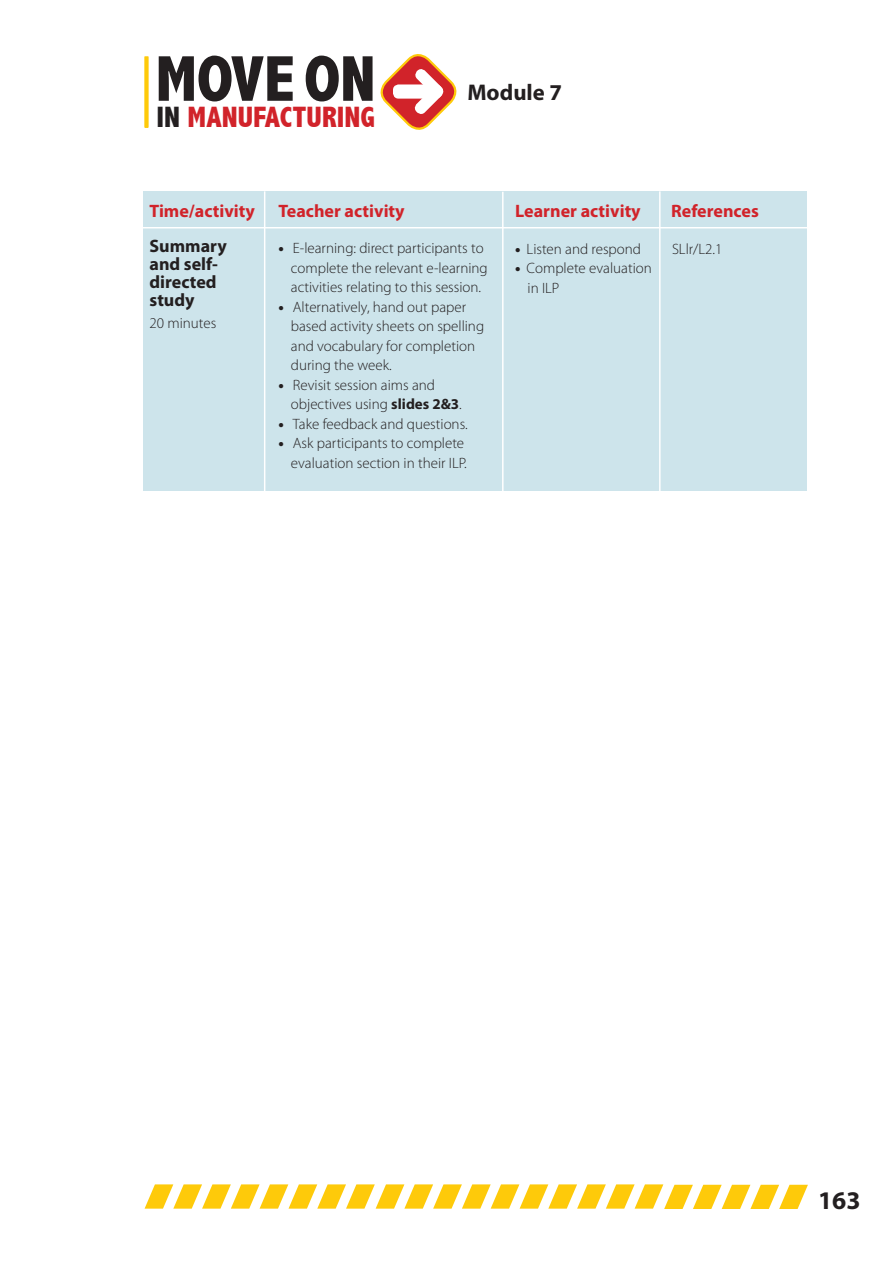
<style>
.page{position:relative;width:893px;height:1263px;background:#fff}
.page>*{position:absolute;margin:0;border:0;box-sizing:border-box;transform-origin:0 0}
.t1{font:800 condensed 65.25px "Abadi";color:#231f20}
.t2{font:800 condensed 29.55px "Abadi";color:#d1232a}
.t3{font:700 25.5px "Myriad Pro";color:#231f20}
.t4{font:700 22.8px "Myriad Pro";color:#231f20}
.t5{font:700 18px "Myriad Pro";color:#d1232a}
.t6{font:700 18px/18px "Myriad Pro";color:#231f20}
.t7{font:300 15px/19.5px "Myriad Pro";color:#231f20}
.s1{color:#231f20}
.s2{font-weight:900}
.s3{font-weight:700}
</style>
<div class="page">
<svg style="left:145px;top:1184px;width:663px;height:25px"></svg>
<hr style="left:145px;top:57px;width:3px;height:71px;background:#feca0a">
<svg style="left:380px;top:54px;width:77px;height:76px"></svg>
<hr style="left:145px;top:56px;width:3px;height:71px;background:#feca0a">
<div style="left:143px;top:191px;width:663px;height:300px;background:#cde4eb"></div>
<hr style="left:264px;top:191px;width:1px;height:306px;background:#fff">
<hr style="left:502px;top:192px;width:2px;height:307px;background:#fff">
<hr style="left:659px;top:191px;width:2px;height:306px;background:#fff">
<hr style="left:142px;top:227px;width:666px;height:1px;background:#fff">
<h1 class="t1" style="left:156px;top:44px;width:222px">MOVE ON</h1>
<h2 class="t2" style="left:156px;top:101px;width:220px"><span class="s1">IN</span> MANUFACTURING</h2>
<h3 class="t4" style="left:467px;top:83px;width:96px">Module 7</h3>
<p class="t5" style="left:150px;top:204px;width:107px">Time/activity</p>
<p class="t6" style="left:150px;top:238px;width:79px">Summary and self&shy;directed study</p>
<p class="t7" style="left:150px;top:314px;width:68px">20 minutes</p>
<p class="t5" style="left:279px;top:204px;width:128px">Teacher activity</p>
<p class="t7" style="left:291px;top:239px;width:198px;text-indent:-12px"><span class="s2">•</span> E-learning: direct participants to complete the relevant e-learning activities relating to this session.</p>
<p class="t7" style="left:291px;top:298px;width:195px;text-indent:-12px"><span class="s2">•</span> Alternatively, hand out paper based activity sheets on spelling and vocabulary for completion during the week.</p>
<p class="t7" style="left:291px;top:376px;width:172px;text-indent:-12px"><span class="s2">•</span> Revisit session aims and objectives using <span class="s3">slides 2&amp;3</span>.</p>
<p class="t7" style="left:279px;top:415px;width:191px"><span class="s2">•</span> Take feedback and questions.</p>
<p class="t7" style="left:279px;top:434px;width:190px;text-align:right"><span class="s2">•</span> Ask participants to complete evaluation section in their ILP.</p>
<p class="t5" style="left:515px;top:204px;width:127px">Learner activity</p>
<p class="t7" style="left:515px;top:240px;width:127px"><span class="s2">•</span> Listen and respond</p>
<p class="t7" style="left:528px;top:259px;width:126px;text-indent:-12px"><span class="s2">•</span> Complete evaluation in ILP</p>
<p class="t5" style="left:671px;top:204px;width:89px">References</p>
<p class="t7" style="left:672px;top:240px;width:52px">SLlr/L2.1</p>
<h3 class="t3" style="left:818px;top:1191px;width:44px">163</h3>
</div>
